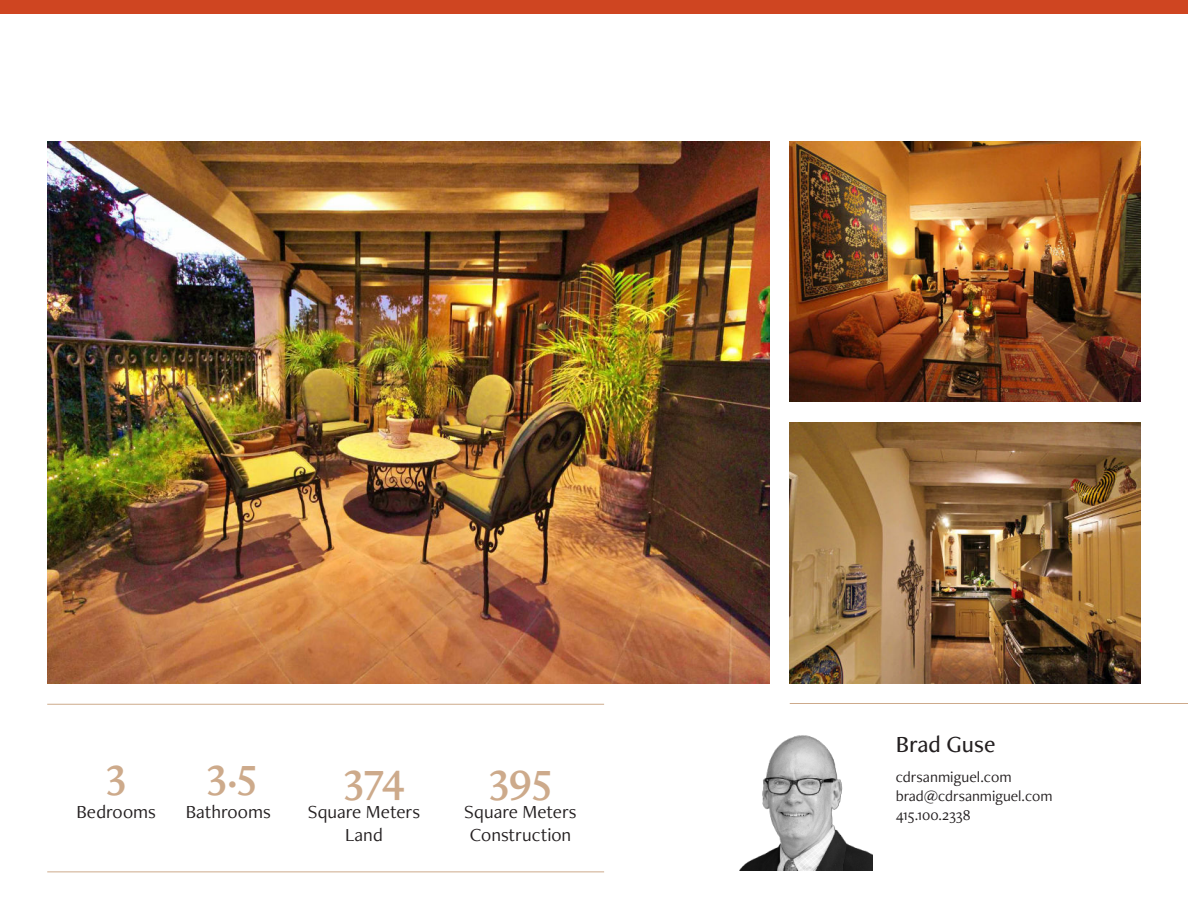
<style>
.page{position:relative;width:1188px;height:918px;background:#fff}
.page>*{position:absolute;margin:0;border:0;box-sizing:border-box;transform-origin:0 0}
.t1{font:43.5px "Freight Neo Pro Semi";letter-spacing:-.015em;color:#cdaa8b}
.t2{font:500 24px "Freight Neo Pro";color:#231f20}
.t3{font:19.2px/23px "Freight Neo Pro";color:#231f20;text-align:center}
.t4{font:15.75px "Freight Neo Pro";color:#231f20}
.t5{font:15.6px/18.6px "Freight Neo Pro";color:#231f20}
</style>
<div class="page">
<img style="left:47px;top:141px;width:723px;height:542px">
<img style="left:790px;top:141px;width:351px;height:261px">
<img style="left:790px;top:422px;width:351px;height:261px">
<hr style="left:47px;top:704px;width:557px;height:1px;background:#cdaa8b">
<hr style="left:790px;top:703px;width:398px;height:1px;background:#cdaa8b">
<hr style="left:47px;top:871px;width:557px;height:1px;background:#cdaa8b">
<img style="left:739px;top:735px;width:133px;height:136px">
<div style="left:0;top:0;width:1188px;height:13px;background:#cf4521"></div>
<h1 class="t1" style="left:106px;top:760px;width:22px">3</h1>
<p class="t3" style="left:76px;top:803px;width:81px">Bedrooms</p>
<h1 class="t1" style="left:207px;top:760px;width:52px">3.5</h1>
<p class="t3" style="left:186px;top:803px;width:87px">Bathrooms</p>
<h1 class="t1" style="left:344px;top:765px;width:63px">374</h1>
<p class="t3" style="left:308px;top:803px;width:114px">Square Meters<br>Land</p>
<h1 class="t1" style="left:489px;top:765px;width:64px">395</h1>
<p class="t3" style="left:464px;top:803px;width:114px;text-align:left">Square Meters<br>Construction</p>
<p class="t2" style="left:896px;top:735px;width:101px">Brad Guse</p>
<p class="t4" style="left:896px;top:771px;width:117px">cdrsanmiguel.com</p>
<p class="t5" style="left:896px;top:788px;width:158px">brad@cdrsanmiguel.com<br>415.100.2338</p>
</div>
